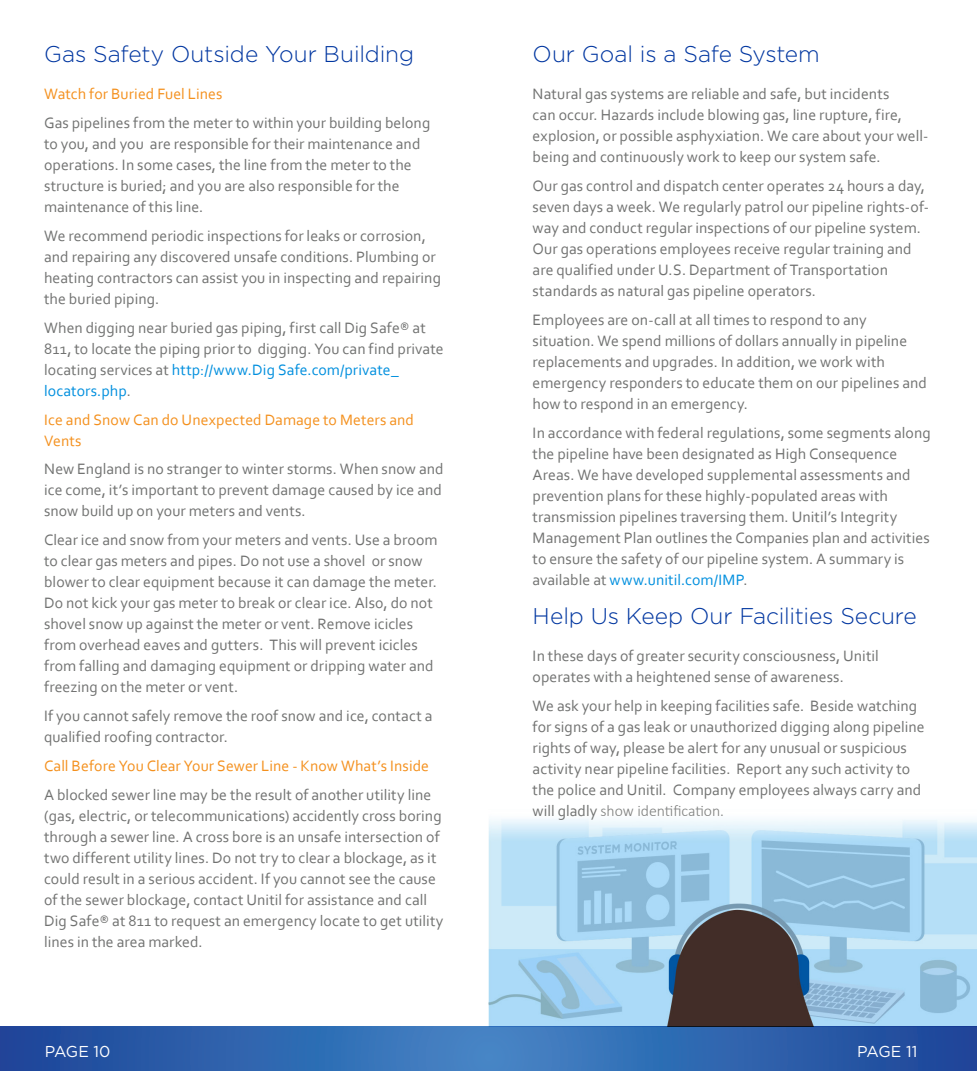
<style>
.page{position:relative;width:977px;height:1071px;background:#fff}
.page>*{position:absolute;margin:0;border:0;box-sizing:border-box;transform-origin:0 0}
.t1{font:300 22.75px "Gotham";letter-spacing:-.005em;color:#0036a0}
.t2{font:15.75px/21px "Corbel";letter-spacing:.005em;color:#717271}
.t3{font:15.75px/21px "Corbel";letter-spacing:.005em;color:#f4901d}
.t4{font:15.75px "Gotham";letter-spacing:-.02em;color:#fff}
.s1{color:#008fde}
.s2{font-family:"Calibri";font-weight:300;color:#7e7f7e}
</style>
<div class="page">
<svg style="left:0;top:1027px;width:976px;height:44px;background:#2f64ae"></svg>
<img style="left:488px;top:819px;width:488px;height:208px">
<p class="t1" style="left:44px;top:40px;width:371px">Gas Safety Outside Your Building</p>
<p class="t3" style="left:44px;top:83px;width:180px">Watch for Buried Fuel Lines</p>
<p class="t2" style="left:44px;top:112px;width:388px">Gas pipelines from the meter to within your building belong to you, and you are responsible for their maintenance and operations. In some cases, the line from the meter to the structure is buried; and you are also responsible for the maintenance of this line.</p>
<p class="t2" style="left:44px;top:225px;width:398px">We recommend periodic inspections for leaks or corrosion, and repairing any discovered unsafe conditions. Plumbing or heating contractors can assist you in inspecting and repairing the buried piping.</p>
<p class="t2" style="left:44px;top:317px;width:401px">When digging near buried gas piping, first call Dig Safe® at 811, to locate the piping prior to digging. You can find private locating services at <span class="s1">http://www.Dig Safe.com/private_ locators.php</span>.</p>
<p class="t3" style="left:44px;top:408px;width:371px">Ice and Snow Can do Unexpected Damage to Meters and<br>Vents</p>
<p class="t2" style="left:44px;top:458px;width:401px;text-align:justify">New England is no stranger to winter storms. When snow and ice come, it’s important to prevent damage caused by ice and snow build up on your meters and vents.</p>
<p class="t2" style="left:44px;top:529px;width:395px">Clear ice and snow from your meters and vents. Use a broom to clear gas meters and pipes. Do not use a shovel or snow blower to clear equipment because it can damage the meter.<br>Do not kick your gas meter to break or clear ice. Also, do not shovel snow up against the meter or vent. Remove icicles from overhead eaves and gutters. This will prevent icicles from falling and damaging equipment or dripping water and freezing on the meter or vent.</p>
<p class="t2" style="left:44px;top:705px;width:390px">If you cannot safely remove the roof snow and ice, contact a qualified roofing contractor.</p>
<p class="t3" style="left:44px;top:755px;width:386px">Call Before You Clear Your Sewer Line - Know What’s Inside</p>
<p class="t2" style="left:44px;top:784px;width:401px">A blocked sewer line may be the result of another utility line (gas, electric, or telecommunications) accidently cross boring through a sewer line. A cross bore is an unsafe intersection of two different utility lines. Do not try to clear a blockage, as it could result in a serious accident. If you cannot see the cause of the sewer blockage, contact Unitil for assistance and call Dig Safe® at 811 to request an emergency locate to get utility lines in the area marked.</p>
<p class="t1" style="left:532px;top:40px;width:289px">Our Goal is a Safe System</p>
<p class="t2" style="left:532px;top:83px;width:397px">Natural gas systems are reliable and safe, but incidents<br>can occur. Hazards include blowing gas, line rupture, fire, explosion, or possible asphyxiation. We care about your well&shy;being and continuously work to keep our system safe.</p>
<p class="t2" style="left:532px;top:175px;width:398px">Our gas control and dispatch center operates 24 hours a day, seven days a week. We regularly patrol our pipeline rights-of&shy;way and conduct regular inspections of our pipeline system.<br>Our gas operations employees receive regular training and are qualified under U.S. Department of Transportation standards as natural gas pipeline operators.</p>
<p class="t2" style="left:532px;top:309px;width:396px">Employees are on-call at all times to respond to any situation. We spend millions of dollars annually in pipeline replacements and upgrades. In addition, we work with emergency responders to educate them on our pipelines and how to respond in an emergency.</p>
<p class="t2" style="left:532px;top:422px;width:400px">In accordance with federal regulations, some segments along the pipeline have been designated as High Consequence Areas. We have developed supplemental assessments and prevention plans for these highly-populated areas with transmission pipelines traversing them. Unitil’s Integrity Management Plan outlines the Companies plan and activities to ensure the safety of our pipeline system. A summary is available at <span class="s1">www.unitil.com/IMP</span>.</p>
<p class="t1" style="left:532px;top:602px;width:386px">Help Us Keep Our Facilities Secure</p>
<p class="t2" style="left:532px;top:645px;width:348px">In these days of greater security consciousness, Unitil operates with a heightened sense of awareness.</p>
<p class="t2" style="left:532px;top:695px;width:393px">We ask your help in keeping facilities safe. Beside watching for signs of a gas leak or unauthorized digging along pipeline rights of way, please be alert for any unusual or suspicious activity near pipeline facilities. Report any such activity to the police and Unitil. Company employees always carry and will gladly <span class="s2">show identification.</span></p>
<p class="t4" style="left:45px;top:1041px;width:67px">PAGE 10</p>
<p class="t4" style="left:857px;top:1041px;width:62px">PAGE 11</p>
</div>
